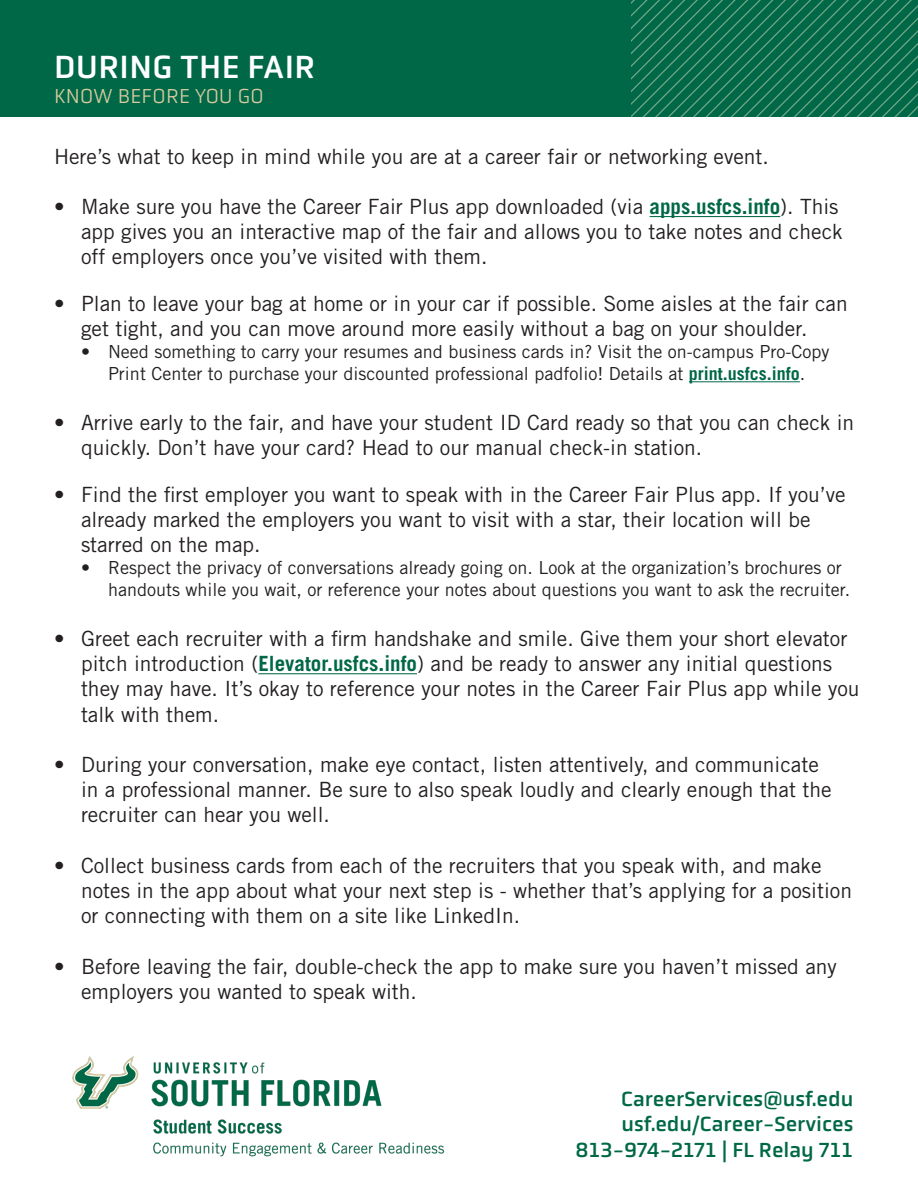
<style>
.page{position:relative;width:918px;height:1188px;background:#fff}
.page>*{position:absolute;margin:0;border:0;box-sizing:border-box;transform-origin:0 0}
.t1{font:33px "Obvia";letter-spacing:.015em;color:#fff}
.t2{font:21px/25.2px "Trade Gothic LT Std";color:#231f20}
.t3{font:21px "Obvia";color:#006847}
.t4{font:300 21px "Obvia";letter-spacing:.015em;color:#d7cb9f}
.t5{font:18px/21.6px "Trade Gothic LT Std";color:#231f20;text-align:center}
.s1{font-weight:700;color:#006847}
</style>
<div class="page">
<hr style="left:650px;top:216px;width:130px;height:1px;background:#006847">
<hr style="left:689px;top:381px;width:111px;height:1px;background:#006847">
<hr style="left:258px;top:673px;width:159px;height:1px;background:#006847">
<div style="left:0;top:0;width:918px;height:116px;background:#006847"></div>
<img style="left:632px;top:0;width:286px;height:116px">
<img style="left:72px;top:1056px;width:373px;height:101px">
<p class="t1" style="left:54px;top:47px;width:262px">DURING THE FAIR</p>
<p class="t4" style="left:54px;top:84px;width:211px">KNOW BEFORE YOU GO</p>
<p class="t2" style="left:54px;top:143px;width:717px">Here’s what to keep in mind while you are at a career fair or networking event.</p>
<p class="t2" style="left:81px;top:194px;width:763px;text-indent:-27px">• Make sure you have the Career Fair Plus app downloaded (via <span class="s1">apps.usfcs.info</span>). This app gives you an interactive map of the fair and allows you to take notes and check off employers once you’ve visited with them.</p>
<p class="t2" style="left:81px;top:291px;width:768px;text-indent:-27px">• Plan to leave your bag at home or in your car if possible. Some aisles at the fair can get tight, and you can move around more easily without a bag on your shoulder.</p>
<p class="t5" style="left:81px;top:341px;width:750px">• Need something to carry your resumes and business cards in? Visit the on-campus Pro-Copy<br>Print Center to purchase your discounted professional padfolio! Details at <span class="s1">print.usfcs.info</span>.</p>
<p class="t2" style="left:81px;top:410px;width:775px;text-indent:-27px">• Arrive early to the fair, and have your student ID Card ready so that you can check in quickly. Don’t have your card? Head to our manual check-in station.</p>
<p class="t2" style="left:81px;top:482px;width:766px;text-indent:-27px">• Find the first employer you want to speak with in the Career Fair Plus app. If you’ve already marked the employers you want to visit with a star, their location will be starred on the map.</p>
<p class="t5" style="left:108px;top:557px;width:744px;text-align:left;text-indent:-27px">• Respect the privacy of conversations already going on. Look at the organization’s brochures or handouts while you wait, or reference your notes about questions you want to ask the recruiter.</p>
<p class="t2" style="left:81px;top:626px;width:780px;text-indent:-27px">• Greet each recruiter with a firm handshake and smile. Give them your short elevator pitch introduction (<span class="s1">Elevator.usfcs.info</span>) and be ready to answer any initial questions they may have. It’s okay to reference your notes in the Career Fair Plus app while you talk with them.</p>
<p class="t2" style="left:81px;top:752px;width:752px;text-indent:-27px">• During your conversation, make eye contact, listen attentively, and communicate in a professional manner. Be sure to also speak loudly and clearly enough that the recruiter can hear you well.</p>
<p class="t2" style="left:81px;top:852px;width:773px;text-indent:-27px">• Collect business cards from each of the recruiters that you speak with, and make notes in the app about what your next step is - whether that’s applying for a position or connecting with them on a site like LinkedIn.</p>
<p class="t2" style="left:81px;top:953px;width:757px;text-indent:-27px">• Before leaving the fair, double-check the app to make sure you haven’t missed any employers you wanted to speak with.</p>
<p class="t3" style="left:621px;top:1087px;width:234px">CareerServices@usf.edu</p>
<p class="t3" style="left:622px;top:1112px;width:233px">usf.edu/Career-Services</p>
<p class="t3" style="left:576px;top:1137px;width:279px">813-974-2171 | FL Relay 711</p>
</div>
